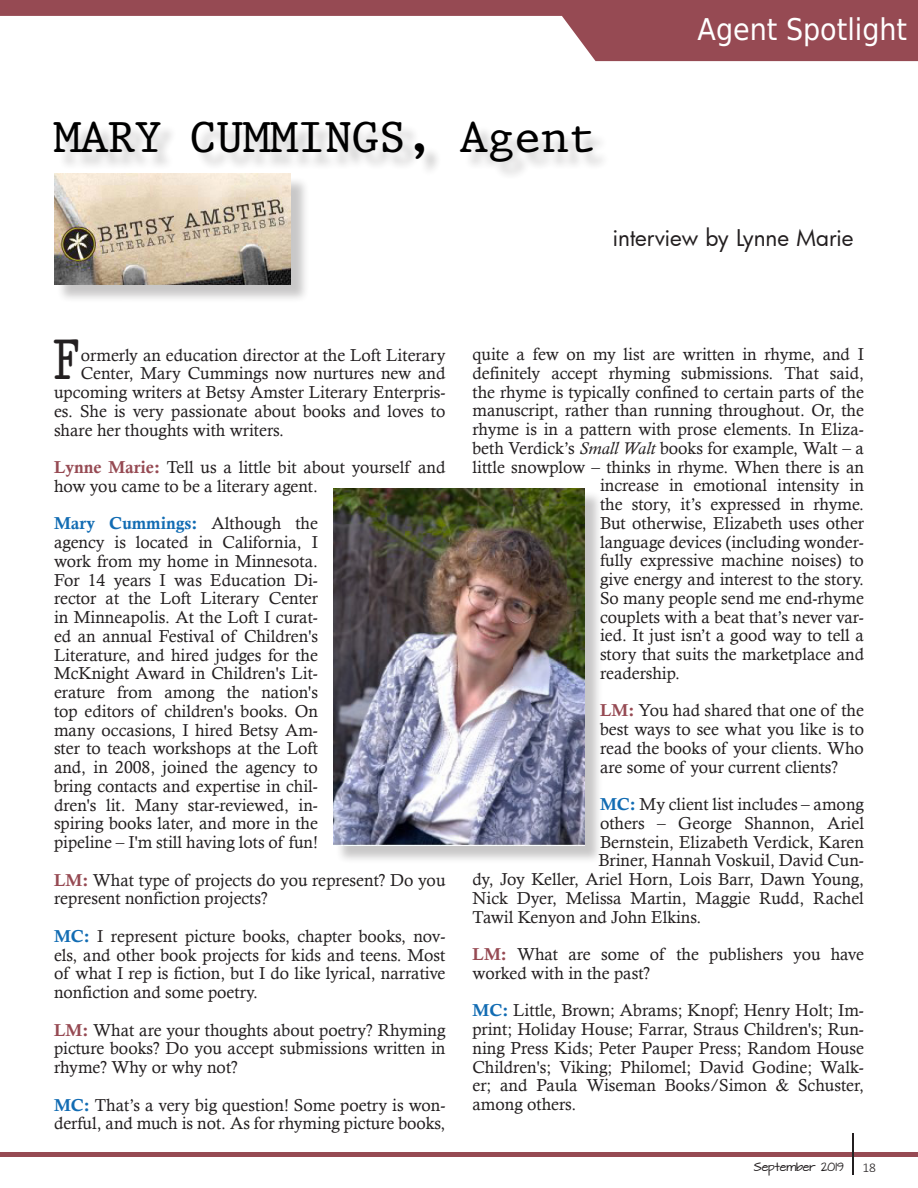
<style>
.page{position:relative;width:918px;height:1188px;background:#fff}
.page>*{position:absolute;margin:0;border:0;box-sizing:border-box;transform-origin:0 0}
.At_Presstime_Paragra{font:59.4px "King";color:#231f20;scale:.8 1}
.At_Presstime_Paragra-2{font:45px "King";color:#000}
.t1{font:30px "DejaVu Sans Condensed";color:#fff}
.t2{font:22.5px "Futura";letter-spacing:-.005em;color:#231f20}
.At_Presstime_Paragra-3{font:17.25px/18.8px "Calisto";color:#231f20;text-align:justify}
.t3{font:300 13.5px "Calibri";color:#231f20}
.t4{font:10.2px "Architects Daughter";color:#231f20}
.s1{font-family:"Calis MT Bol";color:#964a53}
.s2{font-family:"Calis MT Bol";color:#126cb3}
.s3{font-style:italic}
</style>
<div class="page">
<svg style="left:0;top:0;width:918px;height:61px;fill:#964a53"></svg>
<hr style="left:0;top:1153px;width:918px;height:4px;background:#964a53">
<hr style="left:852px;top:1133px;width:2px;height:42px;background:#231f20">
<div style="left:57px;top:124px;width:554px;height:56px;background:#231f20;opacity:.25"></div>
<div style="left:56px;top:176px;width:254px;height:127px;background:#231f20;opacity:.25"></div>
<img style="left:54px;top:174px;width:237px;height:110px">
<div style="left:335px;top:490px;width:269px;height:375px;background:#231f20;opacity:.25"></div>
<img style="left:333px;top:488px;width:252px;height:358px">
<p class="t1" style="left:698px;top:5px;width:211px">Agent Spotlight</p>
<p class="At_Presstime_Paragra-2" style="left:54px;top:109px;width:543px">MARY CUMMINGS, Agent</p>
<p class="t2" style="left:612px;top:223px;width:243px">interview by Lynne Marie</p>
<p class="At_Presstime_Paragra" style="left:52px;top:322px;width:37px">F</p>
<p class="At_Presstime_Paragra-3" style="left:81px;top:345px;width:366px">ormerly an education director at the Loft Literary</p>
<p class="At_Presstime_Paragra-3" style="left:81px;top:364px;width:366px">Center, Mary Cummings now nurtures new and</p>
<p class="At_Presstime_Paragra-3" style="left:54px;top:383px;width:393px">upcoming writers at Betsy Amster Literary Enterpris-</p>
<p class="At_Presstime_Paragra-3" style="left:54px;top:401px;width:393px">es. She is very passionate about books and loves to</p>
<p class="At_Presstime_Paragra-3" style="left:54px;top:420px;width:232px">share her thoughts with writers.</p>
<p class="At_Presstime_Paragra-3" style="left:54px;top:458px;width:393px"><span class="s1">Lynne Marie:</span> Tell us a little bit about yourself and how you came to be a literary agent.</p>
<p class="At_Presstime_Paragra-3" style="left:54px;top:514px;width:266px"><span class="s2">Mary Cummings:</span> Although the agency is located in California, I work from my home in Minnesota.<br>For 14 years I was Education Di&shy;rector at the Loft Literary Center in Minneapolis. At the Loft I curat&shy;ed an annual Festival of Children's Literature, and hired judges for the McKnight Award in Children's Lit&shy;erature from among the nation's top editors of children's books. On many occasions, I hired Betsy Am&shy;ster to teach workshops at the Loft and, in 2008, joined the agency to bring contacts and expertise in chil&shy;dren's lit. Many star-reviewed, in&shy;spiring books later, and more in the pipeline – I'm still having lots of fun!</p>
<p class="At_Presstime_Paragra-3" style="left:54px;top:870px;width:393px"><span class="s1">LM:</span> What type of projects do you represent? Do you represent nonfiction projects?</p>
<p class="At_Presstime_Paragra-3" style="left:54px;top:926px;width:393px"><span class="s2">MC:</span> I represent picture books, chapter books, nov&shy;els, and other book projects for kids and teens. Most of what I rep is fiction, but I do like lyrical, narrative nonfiction and some poetry.</p>
<p class="At_Presstime_Paragra-3" style="left:54px;top:1020px;width:393px"><span class="s1">LM:</span> What are your thoughts about poetry? Rhyming picture books? Do you accept submissions written in rhyme? Why or why not?</p>
<p class="At_Presstime_Paragra-3" style="left:54px;top:1095px;width:393px"><span class="s2">MC:</span> That’s a very big question! Some poetry is won&shy;derful, and much is not. As for rhyming picture books,</p>
<p class="At_Presstime_Paragra-3" style="left:472px;top:345px;width:393px">quite a few on my list are written in rhyme, and I</p>
<p class="At_Presstime_Paragra-3" style="left:472px;top:363px;width:393px">definitely accept rhyming submissions. That said,</p>
<p class="At_Presstime_Paragra-3" style="left:472px;top:382px;width:393px">the rhyme is typically confined to certain parts of the</p>
<p class="At_Presstime_Paragra-3" style="left:472px;top:401px;width:393px">manuscript, rather than running throughout. Or, the</p>
<p class="At_Presstime_Paragra-3" style="left:472px;top:420px;width:393px">rhyme is in a pattern with prose elements. In Eliza-</p>
<p class="At_Presstime_Paragra-3" style="left:472px;top:438px;width:393px">beth Verdick’s <span class="s3">Small Walt</span> books for example, Walt – a</p>
<p class="At_Presstime_Paragra-3" style="left:472px;top:457px;width:393px">little snowplow – thinks in rhyme. When there is an</p>
<p class="At_Presstime_Paragra-3" style="left:600px;top:476px;width:266px">increase in emotional intensity in</p>
<p class="At_Presstime_Paragra-3" style="left:600px;top:495px;width:266px">the story, it’s expressed in rhyme.</p>
<p class="At_Presstime_Paragra-3" style="left:600px;top:513px;width:266px">But otherwise, Elizabeth uses other</p>
<p class="At_Presstime_Paragra-3" style="left:600px;top:532px;width:266px">language devices (including wonder-</p>
<p class="At_Presstime_Paragra-3" style="left:600px;top:551px;width:266px">fully expressive machine noises) to</p>
<p class="At_Presstime_Paragra-3" style="left:600px;top:570px;width:266px">give energy and interest to the story.</p>
<p class="At_Presstime_Paragra-3" style="left:600px;top:588px;width:266px">So many people send me end-rhyme</p>
<p class="At_Presstime_Paragra-3" style="left:600px;top:607px;width:266px">couplets with a beat that’s never var-</p>
<p class="At_Presstime_Paragra-3" style="left:600px;top:626px;width:266px">ied. It just isn’t a good way to tell a</p>
<p class="At_Presstime_Paragra-3" style="left:600px;top:645px;width:266px">story that suits the marketplace and</p>
<p class="At_Presstime_Paragra-3" style="left:600px;top:663px;width:82px">readership.</p>
<p class="At_Presstime_Paragra-3" style="left:600px;top:701px;width:266px"><span class="s1">LM:</span> You had shared that one of the best ways to see what you like is to read the books of your clients. Who are some of your current clients?</p>
<p class="At_Presstime_Paragra-3" style="left:600px;top:795px;width:265px"><span class="s2">MC:</span> My client list includes – among</p>
<p class="At_Presstime_Paragra-3" style="left:600px;top:813px;width:266px">others – George Shannon, Ariel</p>
<p class="At_Presstime_Paragra-3" style="left:600px;top:832px;width:266px">Bernstein, Elizabeth Verdick, Karen</p>
<p class="At_Presstime_Paragra-3" style="left:598px;top:851px;width:267px">Briner, Hannah Voskuil, David Cun-</p>
<p class="At_Presstime_Paragra-3" style="left:472px;top:870px;width:393px">dy, Joy Keller, Ariel Horn, Lois Barr, Dawn Young,</p>
<p class="At_Presstime_Paragra-3" style="left:472px;top:888px;width:393px">Nick Dyer, Melissa Martin, Maggie Rudd, Rachel</p>
<p class="At_Presstime_Paragra-3" style="left:472px;top:907px;width:230px">Tawil Kenyon and John Elkins.</p>
<p class="At_Presstime_Paragra-3" style="left:472px;top:945px;width:393px"><span class="s1">LM:</span> What are some of the publishers you have worked with in the past?</p>
<p class="At_Presstime_Paragra-3" style="left:472px;top:1001px;width:393px"><span class="s2">MC:</span> Little, Brown; Abrams; Knopf; Henry Holt; Im&shy;print; Holiday House; Farrar, Straus Children's; Run&shy;ning Press Kids; Peter Pauper Press; Random House Children's; Viking; Philomel; David Godine; Walk&shy;er; and Paula Wiseman Books/Simon &amp; Schuster, among others.</p>
<p class="t4" style="left:754px;top:1159px;width:91px">September 2019</p>
<p class="t3" style="left:862px;top:1159px;width:15px">18</p>
</div>
